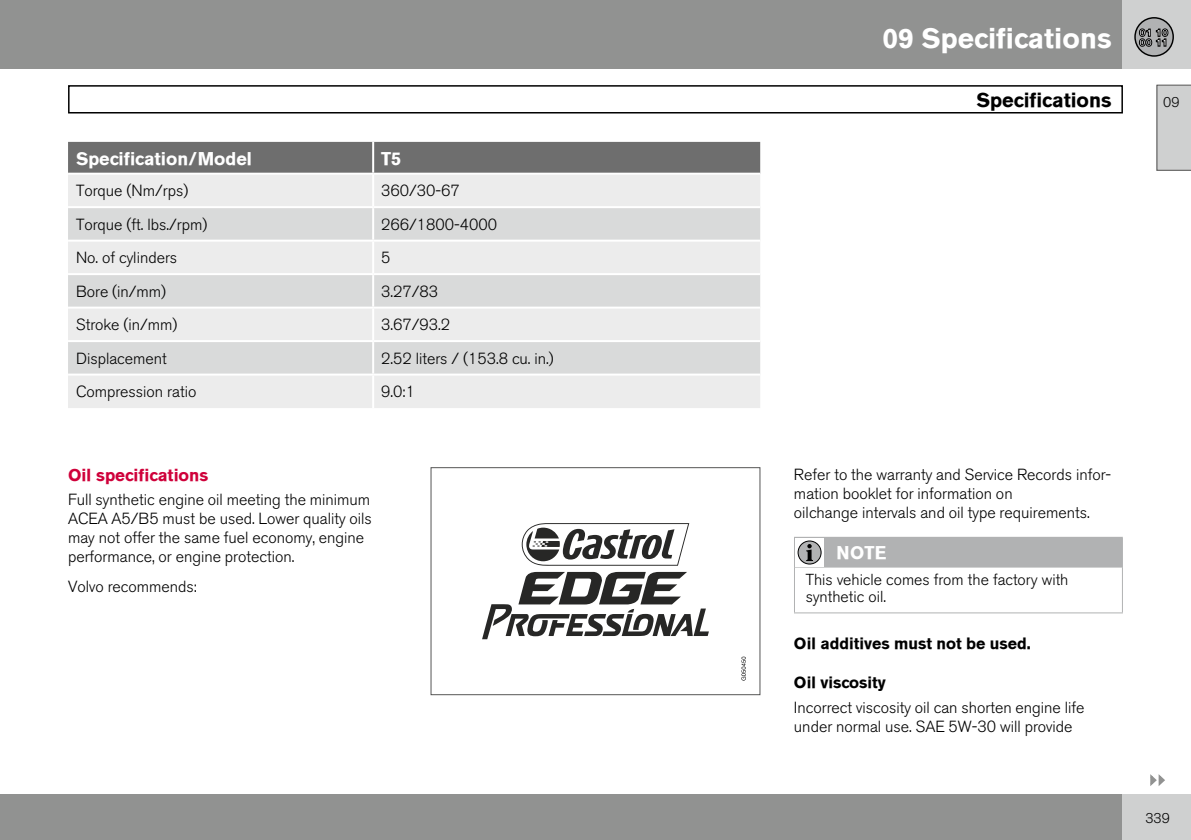
<style>
.page{position:relative;width:1191px;height:840px;background:#fff}
.page>*{position:absolute;margin:0;border:0;box-sizing:border-box;transform-origin:0 0}
.t1{font:700 28px "Volvo Sans";color:#fff}
.t2{font:700 20px "Volvo Sans";color:#000}
.t3{font:700 18px "Volvo Sans";color:#fff}
.t4{font:700 17px "Volvo Sans";color:#cf003a}
.t5{font:300 16px/19px "Volvo Sans";color:#000}
.t6{font:700 16px "Volvo Sans";color:#000}
.t7{font:300 15.8px/17px "Volvo Sans";color:#000}
.t8{font:300 14px "Volvo Sans";color:#000}
</style>
<div class="page">
<div style="left:0;top:0;width:1123px;height:68px;background:#919291"></div>
<div style="left:1123px;top:0;width:68px;height:68px;background:#cfd0d0"></div>
<div style="left:0;top:794px;width:1123px;height:45px;background:#919291"></div>
<div style="left:1123px;top:794px;width:68px;height:45px;background:#cfd0d0"></div>
<div style="left:68px;top:85px;width:1055px;height:28px;background:#fff;border:2px solid #000"></div>
<svg style="left:68px;top:142px;width:692px;height:266px;background:#d6d6d6"></svg>
<hr style="left:372px;top:142px;width:2px;height:30px;background:#fff">
<hr style="left:372px;top:174px;width:2px;height:32px;background:#fff">
<hr style="left:68px;top:206px;width:305px;height:2px;background:#fff">
<hr style="left:373px;top:206px;width:387px;height:2px;background:#fff">
<hr style="left:372px;top:208px;width:2px;height:31px;background:#fff">
<hr style="left:68px;top:239px;width:305px;height:2px;background:#fff">
<hr style="left:373px;top:239px;width:387px;height:2px;background:#fff">
<hr style="left:372px;top:241px;width:2px;height:32px;background:#fff">
<hr style="left:68px;top:273px;width:305px;height:2px;background:#fff">
<hr style="left:373px;top:273px;width:387px;height:2px;background:#fff">
<hr style="left:372px;top:275px;width:2px;height:31px;background:#fff">
<hr style="left:68px;top:306px;width:305px;height:2px;background:#fff">
<hr style="left:373px;top:306px;width:387px;height:2px;background:#fff">
<hr style="left:372px;top:308px;width:2px;height:32px;background:#fff">
<hr style="left:68px;top:340px;width:305px;height:2px;background:#fff">
<hr style="left:373px;top:340px;width:387px;height:2px;background:#fff">
<hr style="left:372px;top:342px;width:2px;height:31px;background:#fff">
<hr style="left:68px;top:373px;width:305px;height:2px;background:#fff">
<hr style="left:373px;top:373px;width:387px;height:2px;background:#fff">
<hr style="left:372px;top:375px;width:2px;height:33px;background:#fff">
<hr style="left:68px;top:172px;width:305px;height:2px;background:#fff">
<hr style="left:373px;top:172px;width:387px;height:2px;background:#fff">
<svg style="left:482px;top:571px;width:227px;height:68px"></svg>
<svg style="left:522px;top:523px;width:167px;height:42px"></svg>
<svg style="left:741px;top:656px;width:5px;height:24px"></svg>
<svg style="left:1156px;top:85px;width:35px;height:85px;background:#cacbcb"></svg>
<svg style="left:1135px;top:18px;width:38px;height:38px"></svg>
<div style="left:1134px;top:17px;width:40px;height:40px;border:1px solid #000;border-radius:50%"></div>
<div style="left:1139px;top:29px;width:6px;height:8px;border:1px solid #000;border-radius:50%"></div>
<div style="left:1162px;top:29px;width:6px;height:7px;background:#131313;border-radius:50%"></div>
<div style="left:1161px;top:29px;width:7px;height:8px;border:1px solid #000;border-radius:50%"></div>
<div style="left:1139px;top:38px;width:6px;height:9px;border:1px solid #000;border-radius:50%"></div>
<svg style="left:1140px;top:28px;width:26px;height:19px"></svg>
<svg style="left:1150px;top:774px;width:15px;height:12px"></svg>
<div style="left:794px;top:537px;width:328px;height:29px;background:#b1b2b3"></div>
<hr style="left:795px;top:566px;width:327px;height:1px;background:#b1b2b3">
<hr style="left:794px;top:536px;width:329px;height:1px;background:#b1b2b3">
<svg style="left:1122px;top:537px;width:1px;height:29px"></svg>
<hr style="left:794px;top:566px;width:1px;height:46px;background:#b1b2b3">
<hr style="left:1122px;top:566px;width:1px;height:46px;background:#b1b2b3">
<hr style="left:794px;top:612px;width:329px;height:1px;background:#b1b2b3">
<svg style="left:795px;top:538px;width:28px;height:28px"></svg>
<svg style="left:798px;top:540px;width:23px;height:23px"></svg>
<div style="left:797px;top:540px;width:24px;height:24px;border:1px solid #000;border-radius:50%"></div>
<svg style="left:806px;top:543px;width:7px;height:17px"></svg>
<p class="t3" style="left:76px;top:148px;width:178px">Specification/Model</p>
<p class="t3" style="left:381px;top:148px;width:22px">T5</p>
<p class="t5" style="left:76px;top:181px;width:114px">Torque (Nm/rps)</p>
<p class="t5" style="left:381px;top:181px;width:80px">360/30-67</p>
<p class="t5" style="left:76px;top:215px;width:133px">Torque (ft. lbs./rpm)</p>
<p class="t5" style="left:381px;top:215px;width:117px">266/1800-4000</p>
<p class="t5" style="left:76px;top:248px;width:103px">No. of cylinders</p>
<p class="t5" style="left:381px;top:248px;width:11px">5</p>
<p class="t5" style="left:76px;top:282px;width:92px">Bore (in/mm)</p>
<p class="t5" style="left:381px;top:282px;width:58px">3.27/83</p>
<p class="t5" style="left:76px;top:315px;width:103px">Stroke (in/mm)</p>
<p class="t5" style="left:381px;top:315px;width:70px">3.67/93.2</p>
<p class="t5" style="left:76px;top:349px;width:92px">Displacement</p>
<p class="t5" style="left:381px;top:349px;width:174px">2.52 liters / (153.8 cu. in.)</p>
<p class="t5" style="left:76px;top:382px;width:122px">Compression ratio</p>
<p class="t5" style="left:381px;top:382px;width:35px">9.0:1</p>
<p class="t4" style="left:68px;top:464px;width:142px">Oil specifications</p>
<p class="t5" style="left:68px;top:490px;width:305px">Full synthetic engine oil meeting the minimum ACEA A5/B5 must be used. Lower quality oils may not offer the same fuel economy, engine performance, or engine protection.</p>
<p class="t5" style="left:68px;top:576px;width:131px">Volvo recommends:</p>
<h1 class="t1" style="left:882px;top:21px;width:231px">09 Specifications</h1>
<p class="t2" style="left:976px;top:88px;width:137px">Specifications</p>
<p class="t8" style="left:1163px;top:94px;width:18px">09</p>
<p class="t5" style="left:794px;top:464px;width:319px">Refer to the warranty and Service Records infor&shy;mation booklet for information on<br>oilchange intervals and oil type requirements.</p>
<p class="t3" style="left:836px;top:542px;width:52px">NOTE</p>
<p class="t7" style="left:806px;top:570px;width:264px">This vehicle comes from the factory with synthetic oil.</p>
<p class="t6" style="left:794px;top:634px;width:238px">Oil additives must not be used.</p>
<p class="t6" style="left:794px;top:672px;width:93px">Oil viscosity</p>
<p class="t5" style="left:794px;top:697px;width:292px">Incorrect viscosity oil can shorten engine life under normal use. SAE 5W-30 will provide</p>
<p class="t8" style="left:1145px;top:809px;width:26px">339</p>
</div>
